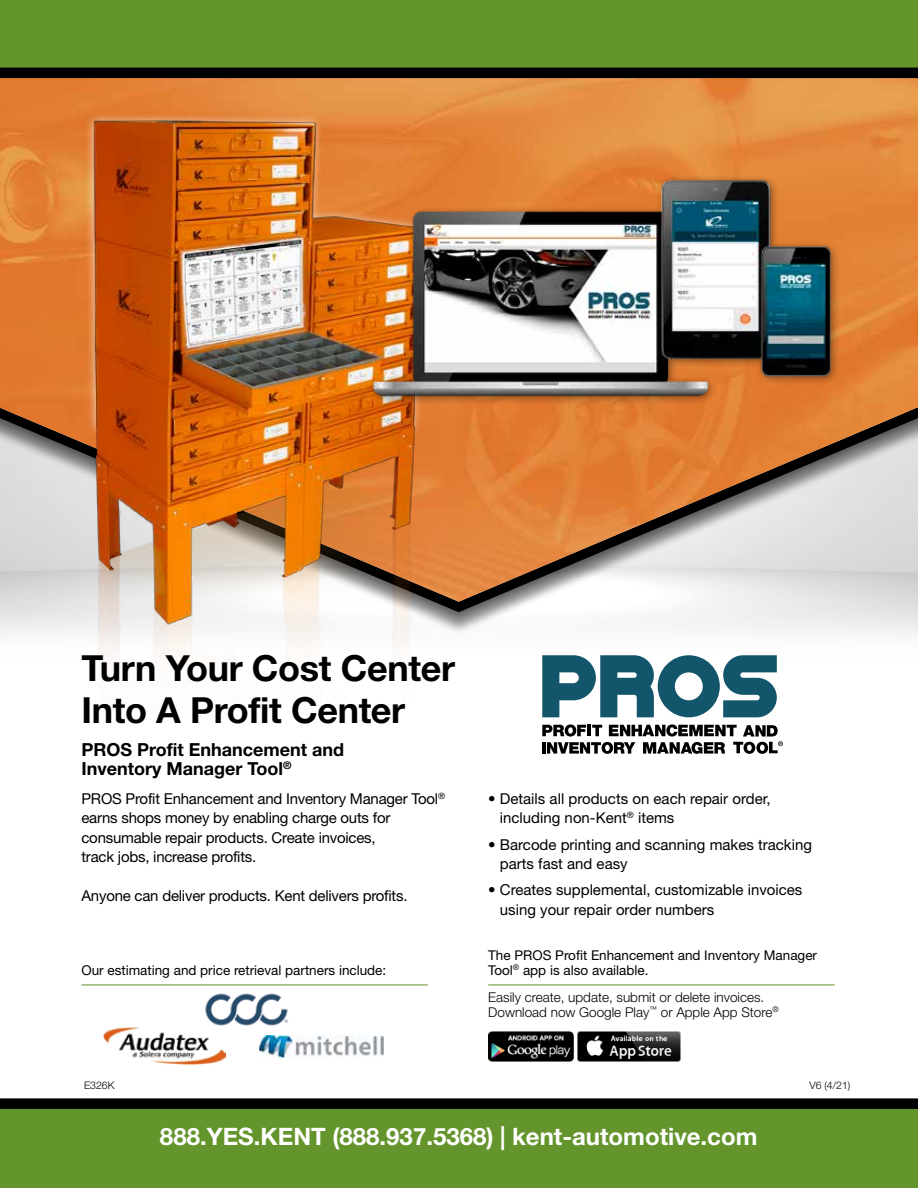
<style>
.page{position:relative;width:918px;height:1188px;background:#fff}
.page>*{position:absolute;margin:0;border:0;box-sizing:border-box;transform-origin:0 0}
.t1{font:700 36px/42px "Helvetica Neue LT Pro";letter-spacing:-.01em;color:#000}
.t2{font:700 24px "Helvetica Neue LT Pro";color:#fff}
.t3{font:700 18px/19.5px "Helvetica Neue LT Pro";color:#000}
.t4{font:15px/19.5px "Helvetica Neue LT Pro";letter-spacing:-.015em;color:#000}
.t5{font:13.5px/15px "Helvetica Neue LT Pro";color:#000}
.t6{font:300 13.5px/15px "Helvetica Neue LT Pro";color:#000}
.t7{font:300 10.5px "Helvetica Neue LT Pro";color:#000}
</style>
<div class="page">
<img style="left:0;top:78px;width:918px;height:524px">
<div style="left:0;top:1108px;width:918px;height:80px;background:#64942c"></div>
<div style="left:0;top:0;width:918px;height:73px;background:#64942c"></div>
<div style="left:0;top:68px;width:918px;height:10px;background:#000"></div>
<div style="left:0;top:1098px;width:918px;height:11px;background:#000"></div>
<img style="left:31px;top:89px;width:463px;height:1020px">
<img style="left:578px;top:1031px;width:103px;height:31px">
<img style="left:488px;top:1032px;width:86px;height:30px">
<img style="left:104px;top:1026px;width:122px;height:39px">
<img style="left:260px;top:1036px;width:123px;height:21px">
<hr style="left:81px;top:985px;width:347px;height:1px;background:#64942c">
<img style="left:202px;top:990px;width:89px;height:39px">
<svg style="left:542px;top:655px;width:235px;height:62px"></svg>
<svg style="left:542px;top:724px;width:241px;height:30px"></svg>
<hr style="left:488px;top:985px;width:347px;height:1px;background:#64942c">
<img style="left:357px;top:164px;width:500px;height:245px">
<h1 class="t1" style="left:81px;top:646px;width:375px">Turn Your Cost Center<br>Into A Profit Center</h1>
<p class="t3" style="left:81px;top:739px;width:264px">PROS Profit Enhancement and<br>Inventory Manager Tool<sup>®</sup></p>
<p class="t4" style="left:81px;top:788px;width:365px">PROS Profit Enhancement and Inventory Manager Tool<sup>® </sup>earns shops money by enabling charge outs for consumable repair products. Create invoices,<br>track jobs, increase profits.</p>
<p class="t4" style="left:81px;top:886px;width:328px">Anyone can deliver products. Kent delivers profits.</p>
<p class="t5" style="left:81px;top:963px;width:306px">Our estimating and price retrieval partners include:</p>
<p class="t4" style="left:500px;top:788px;width:272px;text-indent:-12px">• Details all products on each repair order, including non-Kent<sup>®</sup> items</p>
<p class="t4" style="left:500px;top:834px;width:314px;text-indent:-12px">• Barcode printing and scanning makes tracking parts fast and easy</p>
<p class="t4" style="left:500px;top:880px;width:304px;text-indent:-12px">• Creates supplemental, customizable invoices using your repair order numbers</p>
<p class="t5" style="left:488px;top:947px;width:330px">The PROS Profit Enhancement and Inventory Manager<br>Tool<sup>®</sup> app is also available.</p>
<p class="t6" style="left:488px;top:989px;width:292px">Easily create, update, submit or delete invoices.<br>Download now Google Play<sup>™</sup> or Apple App Store<sup>®</sup></p>
<p class="t7" style="left:84px;top:1079px;width:32px">E326K</p>
<p class="t7" style="left:809px;top:1079px;width:43px">V6 (4/21)</p>
<h2 class="t2" style="left:160px;top:1122px;width:599px">888.YES.KENT (888.937.5368) | kent-automotive.com</h2>
</div>
